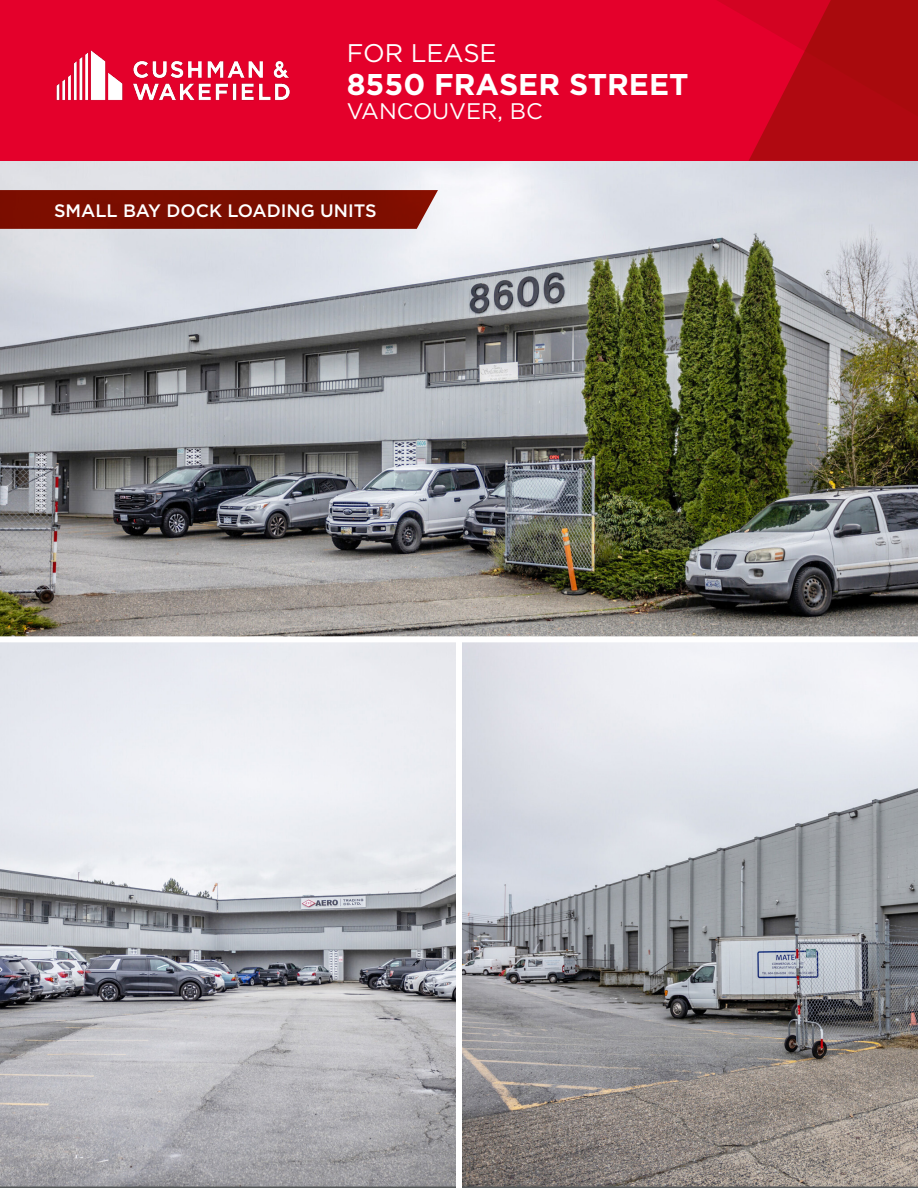
<style>
.page{position:relative;width:918px;height:1188px;background:#fff}
.page>*{position:absolute;margin:0;border:0;box-sizing:border-box;transform-origin:0 0}
.t1{font:700 30px "Gotham";color:#fff}
.t2{font:25.5px "Gotham";color:#fff}
.t3{font:22.5px "Gotham";color:#fff}
.t4{font:500 18px "Gotham";color:#fff}
</style>
<div class="page">
<div style="left:0;top:0;width:918px;height:162px;background:#e4002b"></div>
<svg style="left:717px;top:0;width:201px;height:161px"></svg>
<img style="left:56px;top:50px;width:234px;height:51px">
<img style="left:0;top:162px;width:918px;height:1024px">
<svg style="left:0;top:190px;width:438px;height:39px;background:#7f1406"></svg>
<hr style="left:0;top:1186px;width:918px;height:2px;background:#545859">
<div style="left:0;top:636px;width:918px;height:6px;background:#fff"></div>
<div style="left:456px;top:639px;width:6px;height:549px;background:#fff"></div>
<h2 class="t2" style="left:347px;top:37px;width:152px">FOR LEASE</h2>
<h1 class="t1" style="left:347px;top:64px;width:343px">8550 FRASER STREET</h1>
<p class="t3" style="left:347px;top:97px;width:198px">VANCOUVER, BC</p>
<p class="t4" style="left:54px;top:199px;width:324px">SMALL BAY DOCK LOADING UNITS</p>
</div>
